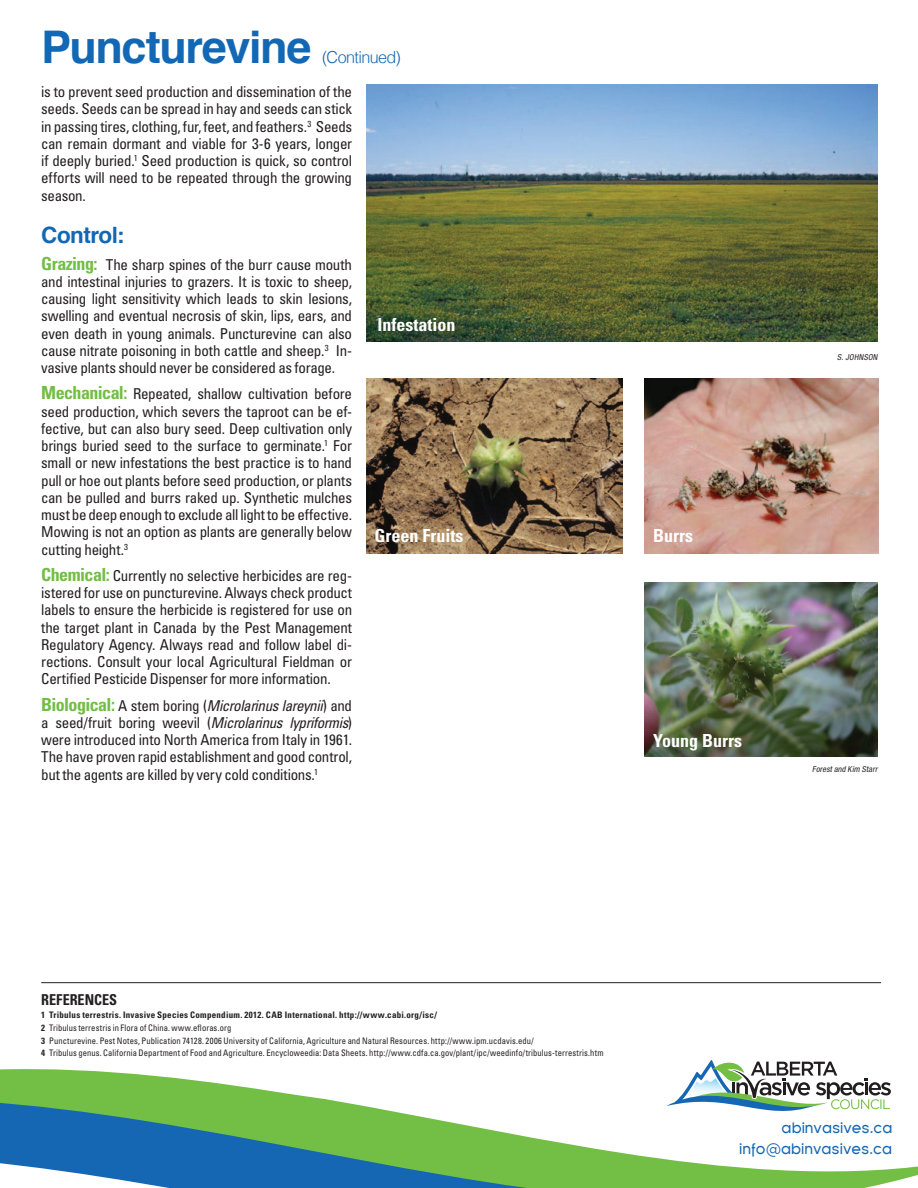
<style>
.page{position:relative;width:918px;height:1188px;background:#fff}
.page>*{position:absolute;margin:0;border:0;box-sizing:border-box;transform-origin:0 0}
.t1{font:700 45px "Helvetica";letter-spacing:-.03em;color:#1268b4}
.t2{font:700 22.5px "Helvetica";letter-spacing:-.025em;color:#1268b4}
.t3{font:700 condensed 18px "Univers";color:#fff}
.t4{font:300 16.5px "Helvetica";letter-spacing:-.04em;color:#1268b4}
.t5{font:condensed 15px/17.2px "Univers";letter-spacing:-.02em;color:#231f20;text-align:justify}
.t6{font:15px/20.2px "Florencesans";color:#1667b3;text-align:right}
.t7{font:700 condensed 15px "Univers";color:#231f20;scale:.95 1}
.t8{font:condensed 9px/12.8px "Univers";letter-spacing:.01em;color:#231f20;scale:.95 1}
.t9{font:italic condensed 8.25px "Helvetica Neue";color:#231f20}
.s1{font-weight:700;font-size:18px;color:#71be44}
.s2{font-style:italic}
.s3{font-weight:700}
</style>
<div class="page">
<svg style="left:844px;top:1078px;width:74px;height:110px"></svg>
<svg style="left:0;top:1060px;width:844px;height:128px"></svg>
<hr style="left:41px;top:982px;width:840px;height:1px;background:#231f20">
<img style="left:367px;top:85px;width:511px;height:257px">
<img style="left:644px;top:378px;width:234px;height:176px">
<img style="left:367px;top:378px;width:255px;height:176px">
<img style="left:644px;top:582px;width:234px;height:175px">
<h1 class="t1" style="left:41px;top:11px;width:272px">Puncturevine</h1>
<p class="t4" style="left:322px;top:43px;width:80px">(Continued)</p>
<p class="t5" style="left:41px;top:83px;width:312px">is to prevent seed production and dissemination of the seeds. Seeds can be spread in hay and seeds can stick in passing tires, clothing, fur, feet, and feathers.<sup>3</sup> Seeds can remain dormant and viable for 3-6 years, longer if deeply buried.<sup>1</sup> Seed production is quick, so control efforts will need to be repeated through the growing season.</p>
<h2 class="t2" style="left:41px;top:217px;width:85px">Control:</h2>
<p class="t5" style="left:41px;top:255px;width:312px"><span class="s1">Grazing:</span> The sharp spines of the burr cause mouth and intestinal injuries to grazers. It is toxic to sheep, causing light sensitivity which leads to skin lesions, swelling and eventual necrosis of skin, lips, ears, and even death in young animals. Puncturevine can also cause nitrate poisoning in both cattle and sheep.<sup>3</sup> In&shy;vasive plants should never be considered as forage.</p>
<p class="t5" style="left:41px;top:385px;width:312px"><span class="s1">Mechanical:</span> Repeated, shallow cultivation before seed production, which severs the taproot can be ef&shy;fective, but can also bury seed. Deep cultivation only brings buried seed to the surface to germinate.<sup>1</sup> For small or new infestations the best practice is to hand pull or hoe out plants before seed production, or plants can be pulled and burrs raked up. Synthetic mulches must be deep enough to exclude all light to be effective.<br>Mowing is not an option as plants are generally below cutting height.<sup>3</sup></p>
<p class="t5" style="left:41px;top:567px;width:312px"><span class="s1">Chemical:</span> Currently no selective herbicides are reg&shy;istered for use on puncturevine. Always check product labels to ensure the herbicide is registered for use on the target plant in Canada by the Pest Management Regulatory Agency. Always read and follow label di&shy;rections. Consult your local Agricultural Fieldman or Certified Pesticide Dispenser for more information.</p>
<p class="t5" style="left:41px;top:696px;width:312px"><span class="s1">Biological:</span> A stem boring (<span class="s2">Microlarinus lareynii</span>) and a seed/fruit boring weevil (<span class="s2">Microlarinus lypriformis</span>) were introduced into North America from Italy in 1961.<br>The have proven rapid establishment and good control, but the agents are killed by very cold conditions.<sup>1</sup></p>
<p class="t3" style="left:378px;top:313px;width:80px">Infestation</p>
<p class="t3" style="left:374px;top:525px;width:90px">Green Fruits</p>
<p class="t3" style="left:653px;top:525px;width:41px">Burrs</p>
<p class="t3" style="left:653px;top:729px;width:90px">Young Burrs</p>
<p class="t9" style="left:837px;top:352px;width:44px">S.Johnson</p>
<p class="t9" style="left:812px;top:764px;width:68px">Forestand Kim Starr</p>
<p class="t7" style="left:41px;top:991px;width:80px">references</p>
<p class="t8" style="left:41px;top:1008px;width:593px"><span class="s3">1 Tribulus terrestris. Invasive Species Compendium. 2012. CAB International. http://www.cabi.org/isc/<br>2</span> Tribulus terrestris in Flora of China. www.efloras.org<br><span class="s3">3</span> Puncturevine. Pest Notes, Publication 74128. 2006 University of California, Agriculture and Natural Resources. http://www.ipm.ucdavis.edu/<br><span class="s3">4</span> Tribulus genus. California Department of Food and Agriculture. Encycloweedia: Data Sheets. http://www.cdfa.ca.gov/plant/ipc/weedinfo/tribulus-terrestris.htm</p>
<p class="t6" style="left:739px;top:1118px;width:155px">abinvasives.ca info@abinvasives.ca</p>
</div>
